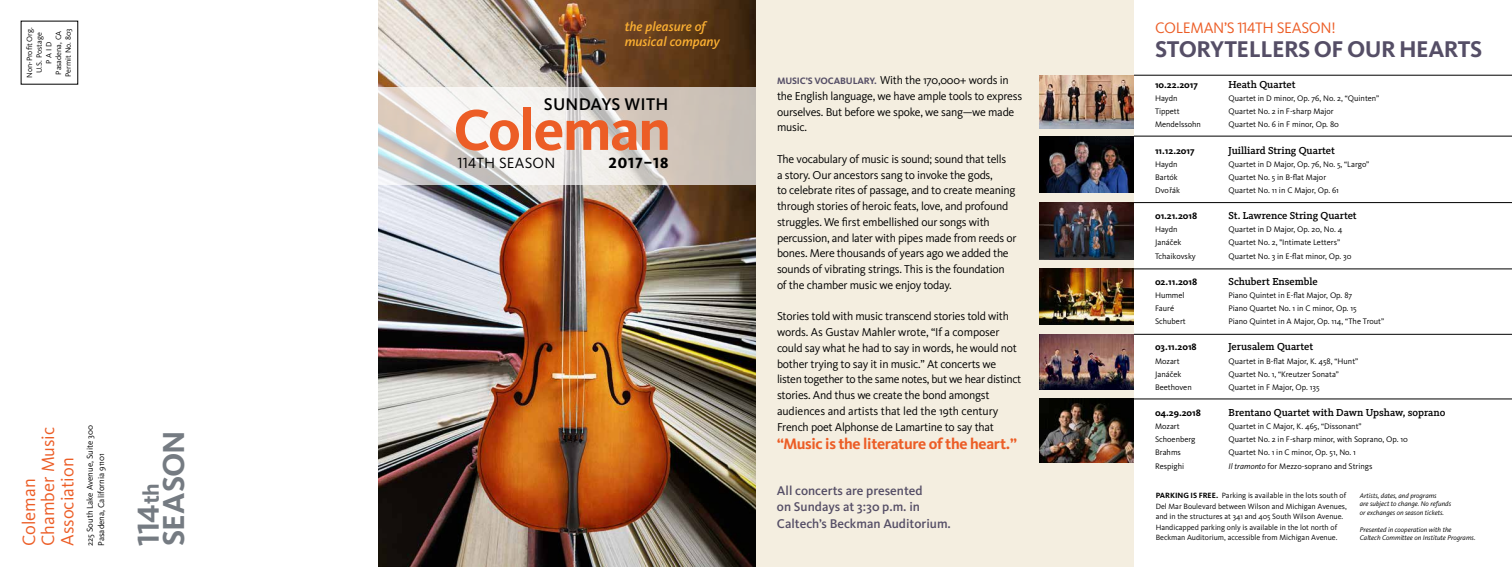
<style>
.page{position:relative;width:1512px;height:567px;background:#fff}
.page>*{position:absolute;margin:0;border:0;box-sizing:border-box;transform-origin:0 0}
.t1{font:700 59.59px "Kievit OT";letter-spacing:-.03em;color:#ec5d26}
.t2{font:700 31.5px/25.6px "Kievit OT";letter-spacing:-.025em;color:#757b82}
.t3{font:700 23.62px "Kievit OT";letter-spacing:-.02em;color:#554e66}
.t4{font:18.46px/19.2px "Kievit OT";color:#ec5d26}
.t5{font:500 17.59px "Kievit OT";letter-spacing:.015em;color:#000}
.t6{font:700 15.75px "Kievit OT";letter-spacing:-.02em;color:#ec5d26}
.t7{font:15.75px "Kievit OT";letter-spacing:-.02em;color:#ec5d26}
.t8{font:15.31px "Kievit OT";letter-spacing:.015em;color:#000}
.t9{font:800 15.31px "Kievit OT";letter-spacing:.06em;color:#000}
.t10{font:italic 500 13.56px/14.6px "Kievit OT";color:#faaf32}
.t11{font:500 13.12px/16.8px "Kievit OT";color:#554e66}
.t12{font:11.81px/15.8px "Kievit OT";letter-spacing:-.02em;color:#000}
.t13{font:500 10.5px "Kievit Slab OT";color:#000}
.t14{font:700 9.62px "Kievit OT";color:#000}
.t15{font:8.75px/11.4px "Kievit OT";color:#000}
.t16{font:8.31px "Kievit OT";color:#000}
.t17{font:7.88px/9.6px "Kievit OT";color:#000;text-align:center}
.t18{font:italic 7px/8.8px "Kievit OT";color:#000}
.s1{font-size:22.75px}
.s2{font-weight:700;font-size:9.62px;color:#554e66}
.s3{font-style:italic}
.s4{font-weight:700}
</style>
<div class="page">
<div style="left:756px;top:0;width:378px;height:567px;background:#f4eee0"></div>
<hr style="left:1134px;top:136px;width:378px;height:1px;background:#000">
<img style="left:1040px;top:202px;width:94px;height:57px">
<hr style="left:1134px;top:202px;width:378px;height:1px;background:#000">
<img style="left:1040px;top:269px;width:94px;height:56px">
<hr style="left:1134px;top:269px;width:378px;height:1px;background:#000">
<img style="left:1040px;top:334px;width:94px;height:55px">
<hr style="left:1134px;top:334px;width:378px;height:1px;background:#000">
<img style="left:1040px;top:399px;width:94px;height:63px">
<hr style="left:1134px;top:399px;width:378px;height:1px;background:#000">
<hr style="left:1134px;top:75px;width:378px;height:1px;background:#000">
<img style="left:1040px;top:75px;width:94px;height:53px">
<img style="left:1040px;top:136px;width:94px;height:57px">
<img style="left:378px;top:0;width:378px;height:567px">
<svg style="left:378px;top:87px;width:378px;height:98px"></svg>
<p class="t17" style="left:25px;top:78px;width:52px;rotate:-90deg">Non-Profit Org.<br>U.S. Postage<br>P A I D<br>Pasadena, CA<br>Permit No. 803</p>
<h3 class="t4" style="left:20px;top:546px;width:121px;rotate:-90deg">Coleman<br>Chamber Music<br>Association</h3>
<p class="t15" style="left:84px;top:546px;width:122px;rotate:-90deg">225 South Lake Avenue, Suite 300<br>Pasadena, California 91101</p>
<h2 class="t2" style="left:135px;top:546px;width:117px;rotate:-90deg">114<span class="s1">th<br></span>SEASON</h2>
<p class="t10" style="left:625px;top:19px;width:97px">the pleasure of musical company</p>
<h3 class="t5" style="left:544px;top:94px;width:126px">SUNDAYS WITH</h3>
<h1 class="t1" style="left:453px;top:95px;width:219px">Coleman</h1>
<p class="t9" style="left:609px;top:154px;width:61px">2017–18</p>
<p class="t8" style="left:458px;top:154px;width:99px">114TH SEASON</p>
<p class="t12" style="left:777px;top:72px;width:247px"><span class="s2">MUSIC’S VOCABULARY.</span> With the 170,000+ words in the English language, we have ample tools to express ourselves. But before we spoke, we sang—we made music.</p>
<p class="t12" style="left:777px;top:151px;width:241px">The vocabulary of music is sound; sound that tells<br>a story. Our ancestors sang to invoke the gods,<br>to celebrate rites of passage, and to create meaning through stories of heroic feats, love, and profound struggles. We first embellished our songs with percussion, and later with pipes made from reeds or bones. Mere thousands of years ago we added the sounds of vibrating strings. This is the foundation of the chamber music we enjoy today.</p>
<p class="t12" style="left:777px;top:309px;width:246px">Stories told with music transcend stories told with words. As Gustav Mahler wrote, “If a composer could say what he had to say in words, he would not bother trying to say it in music.” At concerts we listen together to the same notes, but we hear distinct stories. And thus we create the bond amongst audiences and artists that led the 19th century French poet Alphonse de Lamartine to say that</p>
<h3 class="t6" style="left:777px;top:435px;width:241px">“Music is the literature of the heart.”</h3>
<p class="t11" style="left:777px;top:482px;width:176px">All concerts are presented<br>on Sundays at 3:30 p.m. in<br>Caltech’s Beckman Auditorium.</p>
<h3 class="t7" style="left:1155px;top:19px;width:182px">COLEMAN’S 114TH SEASON!</h3>
<h3 class="t3" style="left:1155px;top:36px;width:329px">STORYTELLERS OF OUR HEARTS</h3>
<p class="t14" style="left:1155px;top:79px;width:45px">10.22.2017</p>
<p class="t13" style="left:1229px;top:78px;width:69px">Heath Quartet</p>
<p class="t16" style="left:1155px;top:94px;width:24px">Haydn</p>
<p class="t16" style="left:1229px;top:94px;width:152px">Quartet in D minor, Op. 76, No. 2, “Quinten”</p>
<p class="t16" style="left:1155px;top:107px;width:26px">Tippett</p>
<p class="t16" style="left:1229px;top:107px;width:107px">Quartet No. 2 in F-sharp Major</p>
<p class="t16" style="left:1155px;top:120px;width:47px">Mendelssohn</p>
<p class="t16" style="left:1229px;top:120px;width:112px">Quartet No. 6 in F minor, Op. 80</p>
<p class="t14" style="left:1155px;top:145px;width:41px">11.12.2017</p>
<p class="t13" style="left:1229px;top:144px;width:108px">Juilliard String Quartet</p>
<p class="t16" style="left:1155px;top:159px;width:24px">Haydn</p>
<p class="t16" style="left:1229px;top:159px;width:142px">Quartet in D Major, Op. 76, No. 5, “Largo”</p>
<p class="t16" style="left:1155px;top:172px;width:24px">Bartók</p>
<p class="t16" style="left:1229px;top:172px;width:99px">Quartet No. 5 in B-flat Major</p>
<p class="t16" style="left:1155px;top:186px;width:27px">Dvoˇrák</p>
<p class="t16" style="left:1229px;top:186px;width:112px">Quartet No. 11 in C Major, Op. 61</p>
<p class="t14" style="left:1155px;top:210px;width:44px">01.21.2018</p>
<p class="t13" style="left:1229px;top:210px;width:130px">St. Lawrence String Quartet</p>
<p class="t16" style="left:1155px;top:225px;width:24px">Haydn</p>
<p class="t16" style="left:1229px;top:225px;width:115px">Quartet in D Major, Op. 20, No. 4</p>
<p class="t16" style="left:1155px;top:238px;width:28px">Janáˇcek</p>
<p class="t16" style="left:1229px;top:238px;width:113px">Quartet No. 2, "Intimate Letters”</p>
<p class="t16" style="left:1155px;top:251px;width:42px">Tchaikovsky</p>
<p class="t16" style="left:1229px;top:251px;width:125px">Quartet No. 3 in E-flat minor, Op. 30</p>
<p class="t14" style="left:1155px;top:276px;width:44px">02.11.2018</p>
<p class="t13" style="left:1229px;top:275px;width:91px">Schubert Ensemble</p>
<p class="t16" style="left:1155px;top:291px;width:31px">Hummel</p>
<p class="t16" style="left:1229px;top:291px;width:125px">Piano Quintet in E-flat Major, Op. 87</p>
<p class="t16" style="left:1155px;top:304px;width:21px">Fauré</p>
<p class="t16" style="left:1229px;top:304px;width:129px">Piano Quartet No. 1 in C minor, Op. 15</p>
<p class="t16" style="left:1155px;top:317px;width:32px">Schubert</p>
<p class="t16" style="left:1229px;top:317px;width:157px">Piano Quintet in A Major, Op. 114, “The Trout”</p>
<p class="t14" style="left:1155px;top:342px;width:43px">03.11.2018</p>
<p class="t13" style="left:1229px;top:341px;width:86px">Jerusalem Quartet</p>
<p class="t16" style="left:1155px;top:356px;width:26px">Mozart</p>
<p class="t16" style="left:1229px;top:356px;width:131px">Quartet in B-flat Major, K. 458, “Hunt”</p>
<p class="t16" style="left:1155px;top:369px;width:28px">Janáˇcek</p>
<p class="t16" style="left:1229px;top:369px;width:112px">Quartet No. 1, “Kreutzer Sonata”</p>
<p class="t16" style="left:1155px;top:382px;width:38px">Beethoven</p>
<p class="t16" style="left:1229px;top:382px;width:93px">Quartet in F Major, Op. 135</p>
<p class="t14" style="left:1155px;top:407px;width:47px">04.29.2018</p>
<p class="t13" style="left:1229px;top:406px;width:218px">Brentano Quartet with Dawn Upshaw, soprano</p>
<p class="t16" style="left:1155px;top:422px;width:26px">Mozart</p>
<p class="t16" style="left:1229px;top:422px;width:135px">Quartet in C Major, K. 465, “Dissonant”</p>
<p class="t16" style="left:1155px;top:435px;width:42px">Schoenberg</p>
<p class="t16" style="left:1229px;top:435px;width:181px">Quartet No. 2 in F-sharp minor, with Soprano, Op. 10</p>
<p class="t16" style="left:1155px;top:448px;width:27px">Brahms</p>
<p class="t16" style="left:1229px;top:448px;width:129px">Quartet No. 1 in C minor, Op. 51, No. 1</p>
<p class="t16" style="left:1155px;top:461px;width:31px">Respighi</p>
<p class="t16" style="left:1229px;top:461px;width:145px"><span class="s3">Il tramonto</span> for Mezzo-soprano and Strings</p>
<p class="t17" style="left:1156px;top:491px;width:193px;line-height:10.5px;text-align:left"><span class="s4">PARKING IS FREE.</span> Parking is available in the lots south of Del Mar Boulevard between Wilson and Michigan Avenues, and in the structures at 341 and 405 South Wilson Avenue.<br>Handicapped parking only is available in the lot north of Beckman Auditorium, accessible from Michigan Avenue.</p>
<p class="t18" style="left:1360px;top:491px;width:93px">Artists, dates, and programs<br>are subject to change. No refunds or exchanges on season tickets.</p>
<p class="t18" style="left:1360px;top:525px;width:117px">Presented in cooperation with the<br>Caltech Committee on Institute Programs.</p>
</div>
